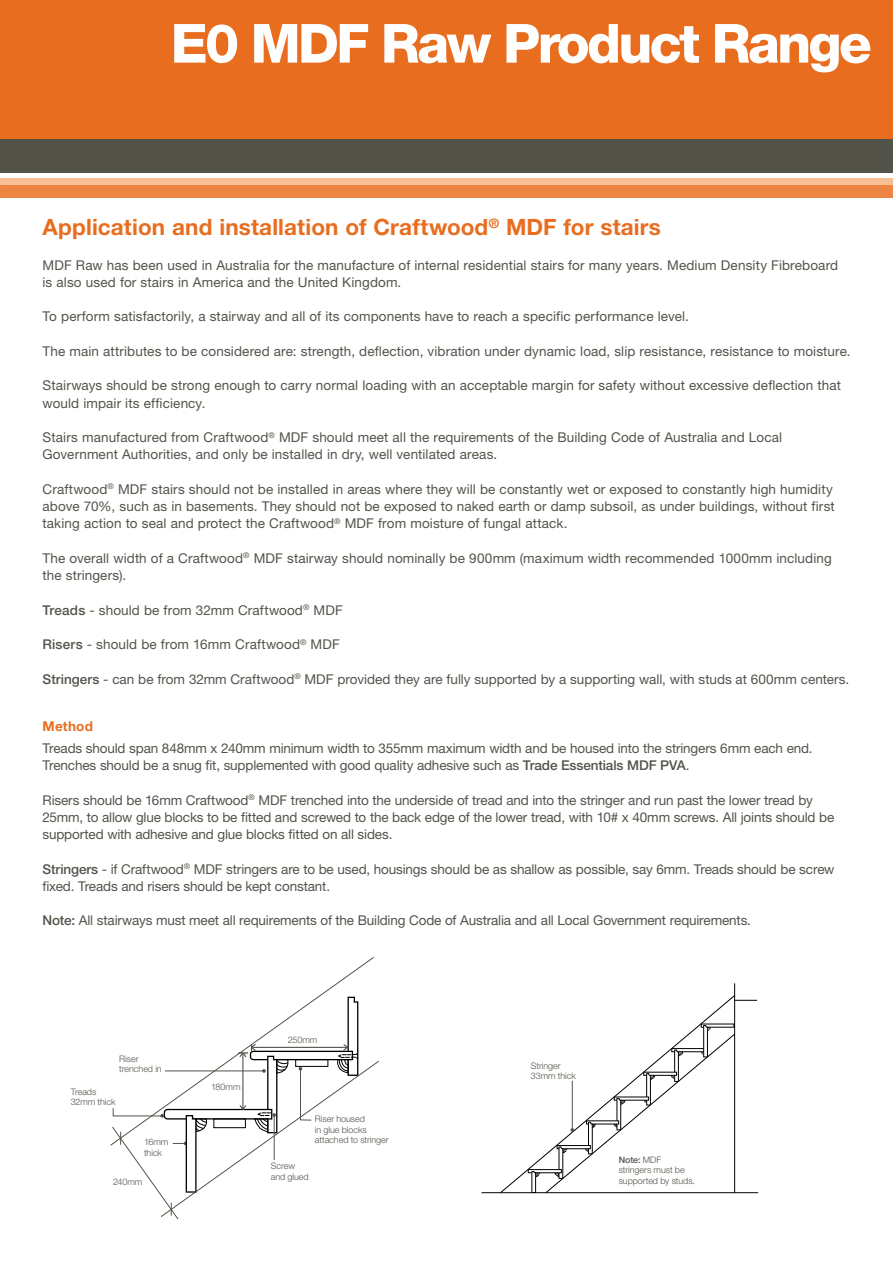
<style>
.page{position:relative;width:893px;height:1263px;background:#fff}
.page>*{position:absolute;margin:0;border:0;box-sizing:border-box;transform-origin:0 0}
.t1{font:800 54px "Helvetica Neue";letter-spacing:-.05em;color:#fff}
.t2{font:700 22.5px "Helvetica Neue";letter-spacing:.005em;color:#e86d1f}
.t3{font:13.5px/17.2px "Helvetica Neue";letter-spacing:.005em;color:#54534a}
.t4{font:700 13.5px "Helvetica Neue";letter-spacing:.015em;color:#e86d1f}
.t5{font:300 9px/10.5px "Helvetica Neue";letter-spacing:-.005em;color:#54534a}
.s1{font-weight:500}
</style>
<div class="page">
<div style="left:0;top:138px;width:893px;height:34px;background:#54534a"></div>
<div style="left:0;top:0;width:893px;height:138px;background:#e86d1f"></div>
<div style="left:0;top:185px;width:893px;height:13px;background:#ed8644"></div>
<div style="left:0;top:179px;width:893px;height:6px;background:#f6be95"></div>
<svg style="left:112px;top:996px;width:267px;height:224px"></svg>
<hr style="left:734px;top:983px;width:1px;height:210px;background:#000">
<hr style="left:481px;top:1192px;width:277px;height:1px;background:#000">
<svg style="left:736px;top:1000px;width:21px;height:1px"></svg>
<svg style="left:500px;top:994px;width:236px;height:200px"></svg>
<div style="left:701px;top:1024px;width:33px;height:3px;border:1px solid #000"></div>
<div style="left:528px;top:1169px;width:34px;height:4px;border:1px solid #000"></div>
<svg style="left:531px;top:1025px;width:204px;height:169px"></svg>
<hr style="left:572px;top:1081px;width:1px;height:48px;background:#54534a">
<h1 class="t1" style="left:171px;top:11px;width:703px">E0 MDF Raw Product Range</h1>
<h2 class="t2" style="left:43px;top:213px;width:620px">Application and installation of Craftwood<sup>®</sup> MDF for stairs</h2>
<p class="t3" style="left:43px;top:256px;width:797px">MDF Raw has been used in Australia for the manufacture of internal residential stairs for many years. Medium Density Fibreboard is also used for stairs in America and the United Kingdom.</p>
<p class="t3" style="left:43px;top:308px;width:648px">To perform satisfactorily, a stairway and all of its components have to reach a specific performance level.</p>
<p class="t3" style="left:43px;top:342px;width:810px">The main attributes to be considered are: strength, deflection, vibration under dynamic load, slip resistance, resistance to moisture.</p>
<p class="t3" style="left:43px;top:377px;width:800px">Stairways should be strong enough to carry normal loading with an acceptable margin for safety without excessive deflection that would impair its efficiency.</p>
<p class="t3" style="left:43px;top:428px;width:741px">Stairs manufactured from Craftwood<sup>®</sup> MDF should meet all the requirements of the Building Code of Australia and Local<br>Government Authorities, and only be installed in dry, well ventilated areas.</p>
<p class="t3" style="left:43px;top:480px;width:794px">Craftwood<sup>®</sup> MDF stairs should not be installed in areas where they will be constantly wet or exposed to constantly high humidity above 70%, such as in basements. They should not be exposed to naked earth or damp subsoil, as under buildings, without first taking action to seal and protect the Craftwood<sup>®</sup> MDF from moisture of fungal attack.</p>
<p class="t3" style="left:43px;top:549px;width:791px">The overall width of a Craftwood<sup>®</sup> MDF stairway should nominally be 900mm (maximum width recommended 1000mm including the stringers).</p>
<p class="t3" style="left:43px;top:601px;width:302px"><span class="s1">Treads</span> - should be from 32mm Craftwood<sup>®</sup> MDF</p>
<p class="t3" style="left:43px;top:635px;width:299px"><span class="s1">Risers</span> - should be from 16mm Craftwood<sup>®</sup> MDF</p>
<p class="t3" style="left:43px;top:670px;width:808px"><span class="s1">Stringers</span> - can be from 32mm Craftwood<sup>®</sup> MDF provided they are fully supported by a supporting wall, with studs at 600mm centers.</p>
<p class="t4" style="left:43px;top:718px;width:52px">Method</p>
<p class="t3" style="left:43px;top:739px;width:772px">Treads should span 848mm x 240mm minimum width to 355mm maximum width and be housed into the stringers 6mm each end.<br>Trenches should be a snug fit, supplemented with good quality adhesive such as <span class="s1">Trade Essentials MDF PVA</span>.</p>
<p class="t3" style="left:43px;top:791px;width:793px">Risers should be 16mm Craftwood<sup>®</sup> MDF trenched into the underside of tread and into the stringer and run past the lower tread by<br>25mm, to allow glue blocks to be fitted and screwed to the back edge of the lower tread, with 10# x 40mm screws. All joints should be supported with adhesive and glue blocks fitted on all sides.</p>
<p class="t3" style="left:43px;top:860px;width:793px"><span class="s1">Stringers</span> - if Craftwood<sup>®</sup> MDF stringers are to be used, housings should be as shallow as possible, say 6mm. Treads should be screw fixed. Treads and risers should be kept constant.</p>
<p class="t3" style="left:43px;top:912px;width:710px"><span class="s1">Note:</span> All stairways must meet all requirements of the Building Code of Australia and all Local Government requirements.</p>
<p class="t5" style="left:119px;top:1053px;width:44px">Riser trenched in</p>
<p class="t5" style="left:71px;top:1086px;width:46px">Treads<br>32mm thick</p>
<p class="t5" style="left:144px;top:1137px;width:26px">16mm thick</p>
<p class="t5" style="left:113px;top:1176px;width:31px">240mm</p>
<p class="t5" style="left:211px;top:1082px;width:31px">180mm</p>
<p class="t5" style="left:288px;top:1034px;width:31px">250mm</p>
<p class="t5" style="left:315px;top:1113px;width:75px">Riser housed<br>in glue blocks attached to stringer</p>
<p class="t5" style="left:271px;top:1160px;width:39px">Screw and glued</p>
<p class="t5" style="left:531px;top:1060px;width:47px">Stringer<br>33mm thick</p>
<p class="t5" style="left:619px;top:1154px;width:78px"><span class="s1">Note:</span> MDF stringers must be supported by studs.</p>
</div>
